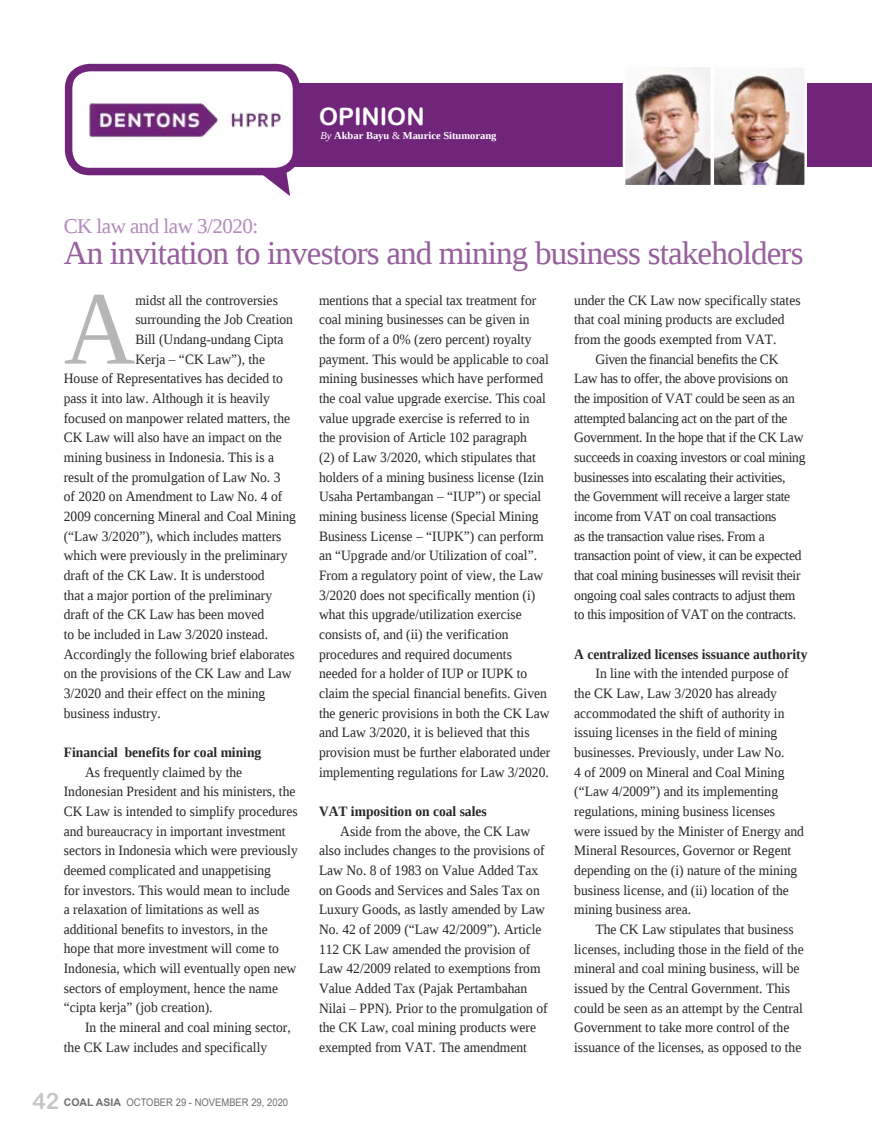
<style>
.page{position:relative;width:872px;height:1136px;background:#fff}
.page>*{position:absolute;margin:0;border:0;box-sizing:border-box;transform-origin:0 0}
.t1{font:104.25px "Liberation Serif";color:#b7b6b6;scale:.95 1}
.t2{font:33px "Liberation Serif";letter-spacing:-.025em;color:#97609d}
.t3{font:24px "Arial Rounded MT Bold";color:#fff}
.t4{font:21px "Liberation Serif";letter-spacing:-.025em;color:#b28dba}
.t5{font:14.25px/19.6px "Liberation Serif";color:#282827;scale:.95 1}
.t6{font:14.25px "Liberation Serif";letter-spacing:-.02em;color:#282827;scale:.95 1}
.t7{font:700 14.25px "Liberation Serif";color:#282827;scale:.95 1}
.t8{font:10.5px "Arial";color:#706f6f;scale:.9 1}
.t9{font:700 10.5px "Liberation Serif";color:#fff}
.s1{font-weight:400;font-style:italic}
.s2{font-weight:400}
.s3{font-family:"Arial Rounded MT Bold";font-size:22.5px;color:#c6c6c6}
.s4{font-weight:700}
</style>
<div class="page">
<div style="left:122px;top:83px;width:750px;height:84px;background:#70257b"></div>
<div style="left:69px;top:68px;width:227px;height:103px;background:#fff;border-radius:21px"></div>
<div style="left:65px;top:64px;width:235px;height:111px;border:8px solid #70257b;border-radius:21px"></div>
<svg style="left:260px;top:169px;width:30px;height:27px"></svg>
<img style="left:89px;top:102px;width:193px;height:35px">
<img style="left:626px;top:68px;width:177px;height:115px">
<div style="left:622px;top:64px;width:91px;height:123px;border:3px solid #fff"></div>
<div style="left:711px;top:65px;width:96px;height:122px;border:3px solid #fff"></div>
<h3 class="t3" style="left:319px;top:102px;width:107px">OPINION</h3>
<p class="t9" style="left:320px;top:128px;width:177px"><span class="s1">By</span> Akbar Bayu <span class="s2">&amp;</span> Maurice Situmorang</p>
<h3 class="t4" style="left:64px;top:212px;width:196px">CK law and law 3/2020:</h3>
<h2 class="t2" style="left:64px;top:232px;width:741px">An invitation to investors and mining business stakeholders</h2>
<h1 class="t1" style="left:64px;top:261px;width:77px">A</h1>
<p class="t5" style="left:135px;top:290px;width:152px">midst all the controversies</p>
<p class="t5" style="left:135px;top:309px;width:167px">surrounding the Job Creation</p>
<p class="t5" style="left:135px;top:329px;width:157px">Bill (Undang-undang Cipta</p>
<p class="t5" style="left:135px;top:349px;width:138px">Kerja – “CK Law”), the</p>
<p class="t5" style="left:64px;top:368px;width:232px">House of Representatives has decided to</p>
<p class="t5" style="left:64px;top:388px;width:218px">pass it into law. Although it is heavily</p>
<p class="t5" style="left:64px;top:408px;width:240px">focused on manpower related matters, the</p>
<p class="t5" style="left:64px;top:427px;width:231px">CK Law will also have an impact on the</p>
<p class="t5" style="left:64px;top:447px;width:223px">mining business in Indonesia. This is a</p>
<p class="t5" style="left:64px;top:467px;width:229px">result of the promulgation of Law No. 3</p>
<p class="t5" style="left:64px;top:486px;width:231px">of 2020 on Amendment to Law No. 4 of</p>
<p class="t5" style="left:64px;top:506px;width:246px">2009 concerning Mineral and Coal Mining</p>
<p class="t5" style="left:64px;top:526px;width:231px">(“Law 3/2020”), which includes matters</p>
<p class="t5" style="left:64px;top:545px;width:237px">which were previously in the preliminary</p>
<p class="t5" style="left:64px;top:565px;width:213px">draft of the CK Law. It is understood</p>
<p class="t5" style="left:64px;top:585px;width:221px">that a major portion of the preliminary</p>
<p class="t5" style="left:64px;top:604px;width:212px">draft of the CK Law has been moved</p>
<p class="t5" style="left:64px;top:624px;width:216px">to be included in Law 3/2020 instead.</p>
<p class="t5" style="left:64px;top:643px;width:244px">Accordingly the following brief elaborates</p>
<p class="t5" style="left:64px;top:663px;width:241px">on the provisions of the CK Law and Law</p>
<p class="t5" style="left:64px;top:683px;width:214px">3/2020 and their effect on the mining</p>
<p class="t5" style="left:64px;top:702px;width:104px">business industry.</p>
<p class="t7" style="left:64px;top:742px;width:209px">Financial benefits for coal mining</p>
<p class="t5" style="left:64px;top:761px;width:248px;text-indent:21px">As frequently claimed by the Indonesian President and his ministers, the CK Law is intended to simplify procedures and bureaucracy in important investment sectors in Indonesia which were previously deemed complicated and unappetising<br>for investors. This would mean to include a relaxation of limitations as well as additional benefits to investors, in the<br>hope that more investment will come to Indonesia, which will eventually open new sectors of employment, hence the name “cipta kerja” (job creation).</p>
<p class="t5" style="left:64px;top:1017px;width:240px;text-indent:21px">In the mineral and coal mining sector, the CK Law includes and specifically</p>
<p class="t8" style="left:33px;top:1094px;width:285px"><span class="s3">42</span> <span class="s4">COAL ASIA</span> OCTOBER 29 - NOVEMBER 29, 2020</p>
<p class="t5" style="left:319px;top:290px;width:245px">mentions that a special tax treatment for coal mining businesses can be given in<br>the form of a 0% (zero percent) royalty payment. This would be applicable to coal mining businesses which have performed the coal value upgrade exercise. This coal value upgrade exercise is referred to in<br>the provision of Article 102 paragraph<br>(2) of Law 3/2020, which stipulates that holders of a mining business license (Izin Usaha Pertambangan – “IUP”) or special mining business license (Special Mining Business License – “IUPK”) can perform an “Upgrade and/or Utilization of coal”.<br>From a regulatory point of view, the Law 3/2020 does not specifically mention (i) what this upgrade/utilization exercise consists of, and (ii) the verification procedures and required documents needed for a holder of IUP or IUPK to claim the special financial benefits. Given the generic provisions in both the CK Law and Law 3/2020, it is believed that this provision must be further elaborated under implementing regulations for Law 3/2020.</p>
<p class="t7" style="left:319px;top:801px;width:178px">VAT imposition on coal sales</p>
<p class="t5" style="left:319px;top:820px;width:242px;text-indent:21px">Aside from the above, the CK Law also includes changes to the provisions of Law No. 8 of 1983 on Value Added Tax on Goods and Services and Sales Tax on Luxury Goods, as lastly amended by Law No. 42 of 2009 (“Law 42/2009”). Article 112 CK Law amended the provision of Law 42/2009 related to exemptions from Value Added Tax (Pajak Pertambahan Nilai – PPN). Prior to the promulgation of the CK Law, coal mining products were exempted from VAT. The amendment</p>
<p class="t5" style="left:574px;top:290px;width:240px">under the CK Law now specifically states</p>
<p class="t5" style="left:574px;top:309px;width:223px">that coal mining products are excluded</p>
<p class="t5" style="left:574px;top:329px;width:214px">from the goods exempted from VAT.</p>
<p class="t6" style="left:595px;top:349px;width:194px">Given the financial benefits the CK</p>
<p class="t6" style="left:574px;top:369px;width:227px">Law has to offer, the above provisions on</p>
<p class="t6" style="left:574px;top:389px;width:234px">the imposition of VAT could be seen as an</p>
<p class="t6" style="left:574px;top:408px;width:226px">attempted balancing act on the part of the</p>
<p class="t6" style="left:574px;top:428px;width:243px">Government. In the hope that if the CK Law</p>
<p class="t6" style="left:574px;top:448px;width:245px">succeeds in coaxing investors or coal mining</p>
<p class="t6" style="left:574px;top:467px;width:224px">businesses into escalating their activities,</p>
<p class="t6" style="left:574px;top:487px;width:229px">the Government will receive a larger state</p>
<p class="t6" style="left:574px;top:507px;width:214px">income from VAT on coal transactions</p>
<p class="t6" style="left:574px;top:526px;width:202px">as the transaction value rises. From a</p>
<p class="t6" style="left:574px;top:546px;width:241px">transaction point of view, it can be expected</p>
<p class="t6" style="left:574px;top:566px;width:240px">that coal mining businesses will revisit their</p>
<p class="t6" style="left:574px;top:585px;width:234px">ongoing coal sales contracts to adjust them</p>
<p class="t6" style="left:574px;top:605px;width:235px">to this imposition of VAT on the contracts.</p>
<p class="t7" style="left:574px;top:644px;width:247px">A centralized licenses issuance authority</p>
<p class="t5" style="left:574px;top:663px;width:243px;text-indent:21px">In line with the intended purpose of the CK Law, Law 3/2020 has already accommodated the shift of authority in issuing licenses in the field of mining businesses. Previously, under Law No.<br>4 of 2009 on Mineral and Coal Mining (“Law 4/2009”) and its implementing regulations, mining business licenses were issued by the Minister of Energy and Mineral Resources, Governor or Regent depending on the (i) nature of the mining business license, and (ii) location of the mining business area.</p>
<p class="t5" style="left:574px;top:919px;width:243px;text-indent:21px">The CK Law stipulates that business licenses, including those in the field of the mineral and coal mining business, will be issued by the Central Government. This could be seen as an attempt by the Central Government to take more control of the issuance of the licenses, as opposed to the</p>
</div>
